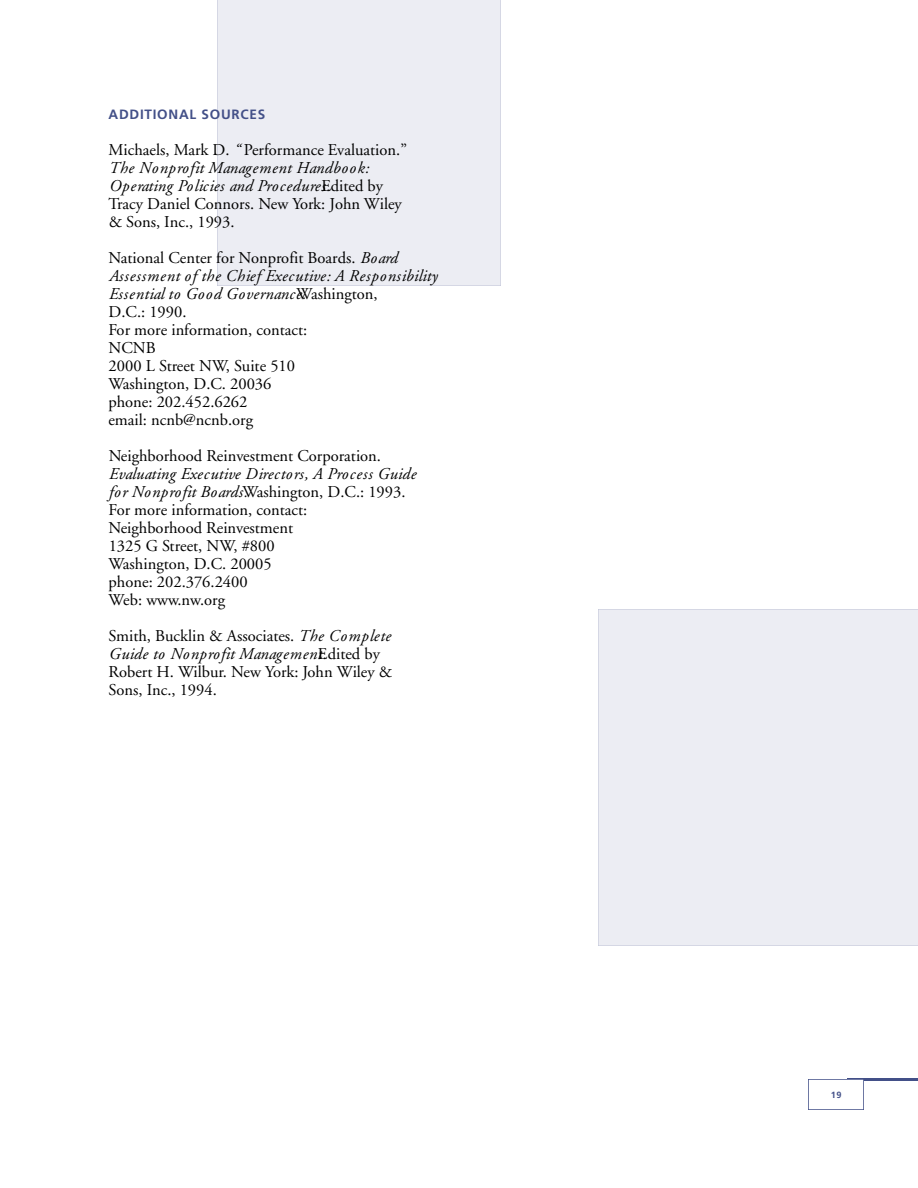
<style>
.page{position:relative;width:918px;height:1188px;background:#fff}
.page>*{position:absolute;margin:0;border:0;box-sizing:border-box;transform-origin:0 0}
.t1{font:16.5px/18px "Adobe Garamond";color:#000}
.t2{font:700 13.5px "Frutiger";letter-spacing:.055em;color:#435088}
.t3{font:700 9px "Frutiger";color:#435088}
.s1{font-style:italic}
</style>
<div class="page">
<hr style="left:848px;top:1078px;width:70px;height:3px;background:#435088">
<img style="left:809px;top:1079px;width:54px;height:31px">
<p class="t2" style="left:109px;top:108px;width:158px">ADDITIONAL SOURCES</p>
<p class="t1" style="left:109px;top:142px;width:300px">Michaels, Mark D. <span class="s1">“</span> Performance Evaluation.” <span class="s1">The Nonprofit Management Handbook:<br>Operating Policies and Procedures.</span>Edited by Tracy Daniel Connors. New York: John Wiley &amp; Sons, Inc., 1993.</p>
<p class="t1" style="left:108px;top:250px;width:332px">National Center for Nonprofit Boards. <span class="s1">Board<br>Assessment of the Chief Executive: A Responsibility<br>Essential to Good Governance.</span>Washington,<br>D.C.: 1990.<br>For more information, contact:<br>NCNB<br>2000 L Street NW, Suite 510<br>Washington, D.C. 20036<br>phone: 202.452.6262<br>email: ncnb@ncnb.org</p>
<p class="t1" style="left:109px;top:448px;width:274px">Neighborhood Reinvestment Corporation.</p>
<p class="t1" style="left:108px;top:466px;width:310px"><span class="s1">Evaluating Executive Directors, A Process Guide for Nonprofit Boards.</span>Washington, D.C.: 1993.<br>For more information, contact:<br>Neighborhood Reinvestment<br>1325 G Street, NW, #800<br>Washington, D.C. 20005<br>phone: 202.376.2400<br>Web: www.nw.org</p>
<p class="t1" style="left:108px;top:628px;width:285px">Smith, Bucklin &amp; Associates. <span class="s1">The Complete Guide to Nonprofit Management.</span>Edited by Robert H. Wilbur. New York: John Wiley &amp; Sons, Inc., 1994.</p>
<p class="t3" style="left:831px;top:1091px;width:12px">1 9</p>
</div>
